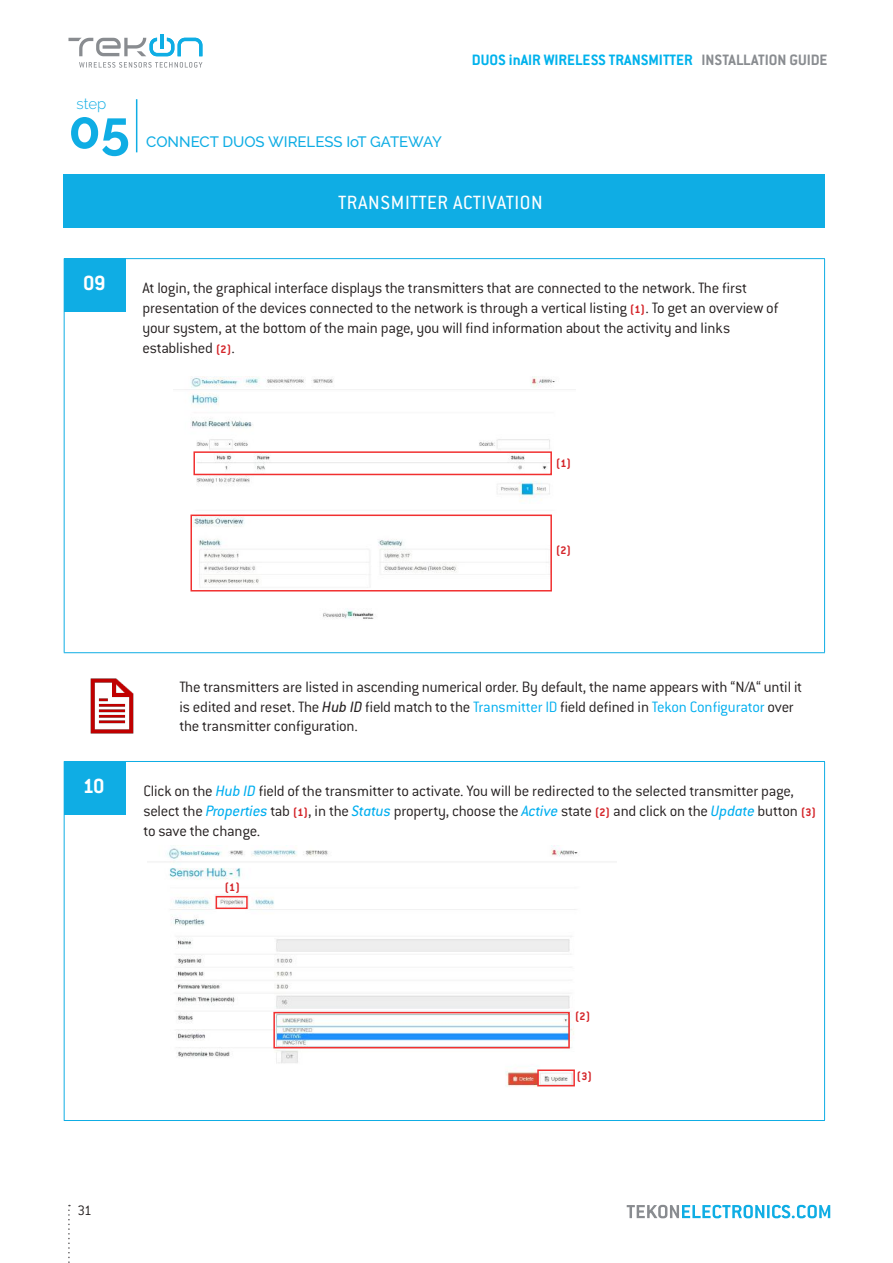
<style>
.page{position:relative;width:893px;height:1263px;background:#fff}
.page>*{position:absolute;margin:0;border:0;box-sizing:border-box;transform-origin:0 0}
.t1{font:700 52.5px "Raleway";color:#0fade4}
.t2{font:700 22.5px "Conduit ITC Pro";color:#fff}
.t3{font:21px "Conduit ITC Pro";letter-spacing:.03em;color:#fff}
.t4{font:300 16.5px/19.8px "Conduit ITC Pro";letter-spacing:-.015em;color:#241f1f}
.t5{font:700 16.5px "Conduit ITC Pro";color:#00b2ec}
.t6{font:500 15px "Raleway";color:#0fade4}
.t7{font:300 15px "Raleway";color:#0fade4}
.t8{font:300 15px "Conduit ITC Pro";color:#241f1f}
.t9{font:700 12px "Conduit ITC Pro";color:#d42429}
.s1{color:#898c90}
.s2{font-weight:700;font-size:12px;color:#d42429}
.s3{font-weight:400;font-style:italic}
.s4{color:#00aeef}
.s5{font-weight:400;font-style:italic;color:#00aeef}
</style>
<div class="page">
<hr style="left:136px;top:99px;width:1px;height:53px;background:#0fade4">
<svg style="left:627px;top:1205px;width:203px;height:13px"></svg>
<svg style="left:68px;top:1205px;width:2px;height:58px"></svg>
<svg style="left:68px;top:34px;width:134px;height:22px"></svg>
<svg style="left:79px;top:62px;width:123px;height:6px"></svg>
<div style="left:64px;top:174px;width:761px;height:53px;background:#0fade4"></div>
<hr style="left:64px;top:258px;width:761px;height:1px;background:#0fade4">
<hr style="left:64px;top:259px;width:1px;height:393px;background:#0fade4">
<hr style="left:824px;top:259px;width:1px;height:393px;background:#0fade4">
<hr style="left:64px;top:652px;width:761px;height:1px;background:#0fade4">
<hr style="left:64px;top:761px;width:761px;height:1px;background:#0fade4">
<hr style="left:64px;top:762px;width:1px;height:358px;background:#0fade4">
<hr style="left:824px;top:762px;width:1px;height:358px;background:#0fade4">
<hr style="left:64px;top:1120px;width:761px;height:1px;background:#0fade4">
<div style="left:64px;top:258px;width:62px;height:53px;background:#0fade4"></div>
<img style="left:174px;top:377px;width:402px;height:124px">
<img style="left:190px;top:517px;width:362px;height:102px">
<div style="left:193px;top:451px;width:359px;height:24px;border:2px solid #f13030"></div>
<div style="left:190px;top:514px;width:362px;height:77px;border:2px solid #f13030"></div>
<img style="left:90px;top:678px;width:44px;height:56px">
<div style="left:64px;top:761px;width:62px;height:53px;background:#0fade4"></div>
<img style="left:164px;top:845px;width:414px;height:242px">
<div style="left:216px;top:896px;width:32px;height:13px;border:2px solid #f13030"></div>
<div style="left:537px;top:1069px;width:38px;height:17px;border:2px solid #f13030"></div>
<div style="left:273px;top:1012px;width:297px;height:36px;border:2px solid #f13030"></div>
<p class="t7" style="left:77px;top:95px;width:31px">step</p>
<h1 class="t1" style="left:68px;top:100px;width:63px">05</h1>
<p class="t6" style="left:146px;top:133px;width:297px">CONNECT DUOS WIRELESS IoT GATEWAY</p>
<p class="t5" style="left:472px;top:51px;width:357px">DUOS inAIR WIRELESS TRANSMITTER <span class="s1">INSTALLATION GUIDE</span></p>
<p class="t3" style="left:338px;top:191px;width:206px">TRANSMITTER ACTIVATION</p>
<h2 class="t2" style="left:83px;top:270px;width:24px">09</h2>
<p class="t4" style="left:142px;top:278px;width:637px">At login, the graphical interface displays the transmitters that are connected to the network. The first presentation of the devices connected to the network is through a vertical listing <span class="s2">(1)</span>. To get an overview of your system, at the bottom of the main page, you will find information about the activity and links established <span class="s2">(2)</span>.</p>
<p class="t9" style="left:556px;top:456px;width:17px">(1)</p>
<p class="t9" style="left:556px;top:543px;width:17px">(2)</p>
<p class="t4" style="left:179px;top:677px;width:624px">The transmitters are listed in ascending numerical order. By default, the name appears with “N/A“ until it is edited and reset. The <span class="s3">Hub ID</span> field match to the <span class="s4">Transmitter ID</span> field defined in <span class="s4">Tekon Configurator</span> over the transmitter configuration.</p>
<h2 class="t2" style="left:83px;top:773px;width:23px">10</h2>
<p class="t4" style="left:143px;top:781px;width:674px">Click on the <span class="s5">Hub ID</span> field of the transmitter to activate. You will be redirected to the selected transmitter page, select the <span class="s5">Properties</span> tab <span class="s2">(1)</span>, in the <span class="s5">Status</span> property, choose the <span class="s5">Active</span> state <span class="s2">(2)</span> and click on the <span class="s5">Update</span> button <span class="s2">(3) </span>to save the change.</p>
<p class="t8" style="left:77px;top:1202px;width:16px">31</p>
<p class="t9" style="left:225px;top:880px;width:17px">(1)</p>
<p class="t9" style="left:575px;top:1009px;width:17px">(2)</p>
<p class="t9" style="left:577px;top:1069px;width:17px">(3)</p>
</div>
